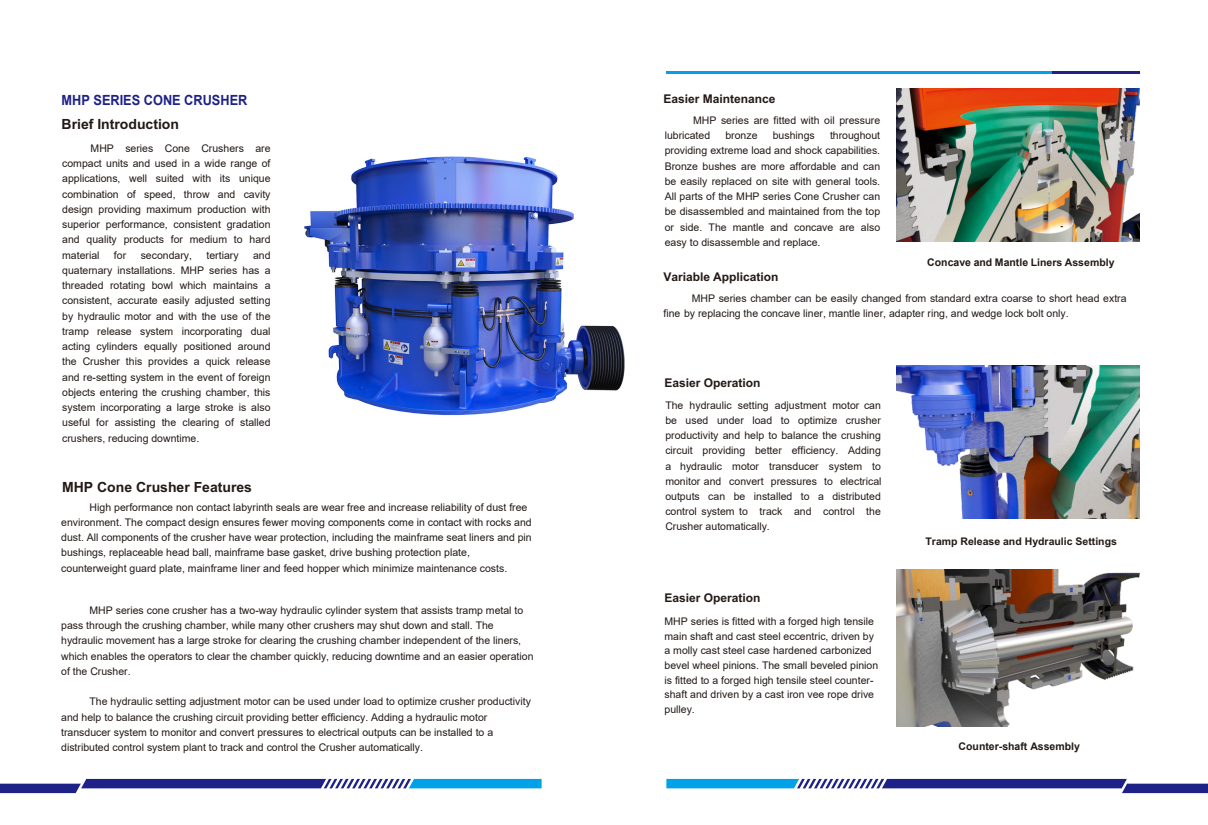
<style>
.page{position:relative;width:1208px;height:825px;background:#fff}
.page>*{position:absolute;margin:0;border:0;box-sizing:border-box;transform-origin:0 0}
.t1{font:700 14px "Arial";color:#231916}
.t2{font:700 14px "Arial";color:#1e2188;scale:.91 1}
.t3{font:700 12px "Arial";color:#231916}
.t4{font:10.5px/15.2px "Arial";color:#231916}
.t5{font:700 10.5px "Arial";color:#231916}
.s1{font-style:inherit}
</style>
<div class="page">
<img style="left:304px;top:156px;width:321px;height:260px">
<img style="left:896px;top:89px;width:244px;height:152px">
<img style="left:896px;top:366px;width:244px;height:152px">
<img style="left:896px;top:569px;width:244px;height:158px">
<hr style="left:1052px;top:71px;width:88px;height:3px;background:#1e2188">
<hr style="left:666px;top:71px;width:385px;height:3px;background:#00a1e9">
<svg style="left:0;top:779px;width:541px;height:14px"></svg>
<svg style="left:666px;top:779px;width:542px;height:14px"></svg>
<h1 class="t2" style="left:62px;top:91px;width:206px">MHP SERIES CONE CRUSHER</h1>
<h1 class="t1" style="left:62px;top:119px;width:119px">Brief Introduction</h1>
<p class="t4" style="left:62px;top:141px;width:210px;text-align:justify;text-indent:28px">MHP series Cone Crushers are compact units and used in a wide range of applications, well suited with its unique combination of speed, throw and cavity design providing maximum production with superior performance, consistent gradation and quality products for medium to hard material</p>
<p class="t4" style="left:114px;top:247px;width:14px">for</p>
<p class="t4" style="left:141px;top:247px;width:53px">secondary,</p>
<p class="t4" style="left:206px;top:247px;width:34px">tertiary</p>
<p class="t4" style="left:62px;top:247px;width:210px;text-align:justify;text-indent:191px">and quaternary installations. MHP series has a threaded rotating bowl which maintains a consistent, accurate easily adjusted setting by hydraulic motor and with the use of the tramp release system incorporating dual acting cylinders equally positioned around the Crusher this provides a quick release and re-setting system in the event of foreign objects entering the crushing chamber, this system incorporating a large stroke is also useful for assisting the clearing of stalled crushers, reducing downtime.</p>
<h1 class="t1" style="left:62px;top:482px;width:191px"><span class="s1">MHP</span> Cone Crusher Features</h1>
<p class="t4" style="left:61px;top:499px;width:472px;text-indent:28px">High performance non contact labyrinth seals are wear free and increase reliability of dust free environment. The compact design ensures fewer moving components come in contact with rocks and dust. All components of the crusher have wear protection, including the mainframe seat liners and pin bushings, replaceable head ball, mainframe base gasket, drive bushing protection plate, counterweight guard plate, mainframe liner and feed hopper which minimize maintenance costs.</p>
<p class="t4" style="left:61px;top:602px;width:474px;text-indent:28px">MHP series cone crusher has a two-way hydraulic cylinder system that assists tramp metal to pass through the crushing chamber, while many other crushers may shut down and stall. The hydraulic movement has a large stroke for clearing the crushing chamber independent of the liners, which enables the operators to clear the chamber quickly, reducing downtime and an easier operation of the Crusher.</p>
<p class="t4" style="left:61px;top:694px;width:471px;text-indent:28px">The hydraulic setting adjustment motor can be used under load to optimize crusher productivity and help to balance the crushing circuit providing better efficiency. Adding a hydraulic motor transducer system to monitor and convert pressures to electrical outputs can be installed to a distributed control system plant to track and control the Crusher automatically.</p>
<p class="t3" style="left:663px;top:94px;width:114px">Easier Maintenance</p>
<p class="t4" style="left:664px;top:113px;width:217px;text-indent:28px">MHP series are fitted with oil pressure lubricated</p>
<p class="t4" style="left:664px;top:128px;width:217px;text-align:justify;text-indent:165px">throughout providing extreme load and shock capabilities.<br>Bronze bushes are more affordable and can be easily replaced on site with general tools.<br>All parts of the MHP series Cone Crusher can be disassembled and maintained from the top or side. The mantle and concave are also easy to disassemble and replace.</p>
<p class="t3" style="left:663px;top:272px;width:116px">Variable Application</p>
<p class="t4" style="left:725px;top:128px;width:34px">bronze</p>
<p class="t4" style="left:772px;top:128px;width:44px">bushings</p>
<p class="t5" style="left:927px;top:255px;width:189px">Concave and Mantle Liners Assembly</p>
<p class="t4" style="left:663px;top:290px;width:464px;text-indent:28px">MHP series chamber can be easily changed from standard extra coarse to short head extra fine by replacing the concave liner, mantle liner, adapter ring, and wedge lock bolt only.</p>
<p class="t3" style="left:664px;top:378px;width:98px">Easier Operation</p>
<p class="t4" style="left:665px;top:397px;width:218px;text-align:justify">The hydraulic setting adjustment motor can be used under load to optimize crusher productivity and help to balance the crushing circuit providing better efficiency. Adding a hydraulic motor transducer system to monitor and convert pressures to electrical outputs can be installed to a distributed control system to track and control the Crusher automatically.</p>
<p class="t3" style="left:664px;top:593px;width:98px">Easier Operation</p>
<p class="t4" style="left:664px;top:614px;width:215px;line-height:14.7px">MHP series is fitted with a forged high tensile main shaft and cast steel eccentric, driven by a molly cast steel case hardened carbonized bevel wheel pinions. The small beveled pinion is fitted to a forged high tensile steel counter&shy;shaft and driven by a cast iron vee rope drive pulley.</p>
<p class="t5" style="left:925px;top:538px;width:193px">Tramp Release and Hydraulic Settings</p>
<p class="t5" style="left:958px;top:739px;width:123px">Counter-shaft Assembly</p>
</div>
